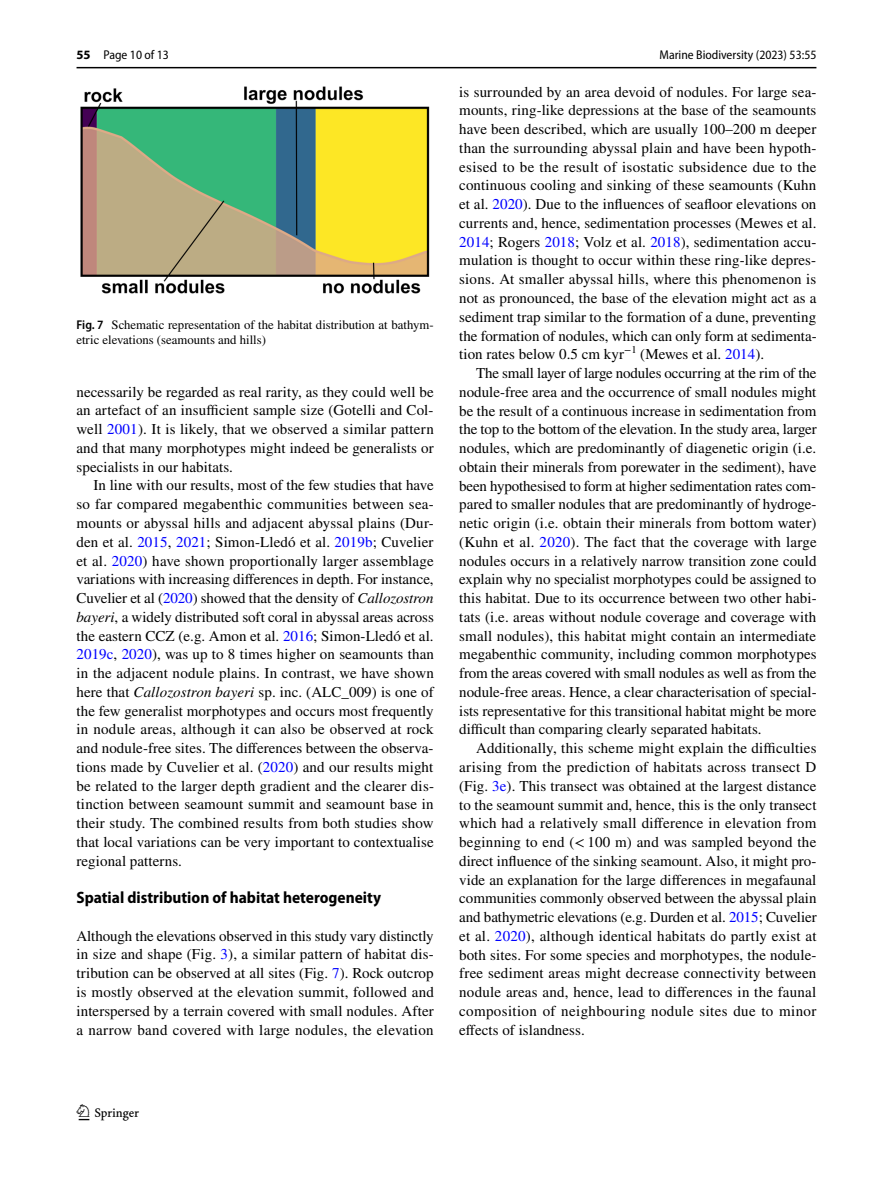
<style>
.page{position:relative;width:893px;height:1187px;background:#fff}
.page>*{position:absolute;margin:0;border:0;box-sizing:border-box;transform-origin:0 0}
.t1{font:22.5px "Springnew Regular 2";color:#000}
.t2{font:700 semi-condensed 16.5px "Myriad Pro";color:#000}
.t3{font:15px/18.8px "STIX";letter-spacing:.005em;color:#000;text-align:justify}
.t4{font:12.75px/15px "STIX";color:#000}
.t5{font:semi-condensed 12.75px "Myriad Pro";color:#000}
.s1{font-weight:700;font-stretch:normal}
.s2{font-family:"Myriad Pro";font-weight:600;font-stretch:semi-condensed}
.s3{color:#00f}
.s4{font-style:italic}
</style>
<div class="page">
<hr style="left:77px;top:67px;width:739px;height:1px;background:#000">
<img style="left:81px;top:87px;width:348px;height:207px">
<p class="t5" style="left:77px;top:48px;width:94px"><span class="s1">55</span> Page 10 of 13</p>
<p class="t4" style="left:77px;top:318px;width:359px"><span class="s2">Fig. 7</span> Schematic representation of the habitat distribution at bathym&shy;etric elevations (seamounts and hills)</p>
<p class="t3" style="left:77px;top:383px;width:359px">necessarily be regarded as real rarity, as they could well be an artefact of an insufficient sample size (Gotelli and Col&shy;well <span class="s3">2001</span>). It is likely, that we observed a similar pattern and that many morphotypes might indeed be generalists or specialists in our habitats.</p>
<p class="t3" style="left:77px;top:477px;width:359px;text-indent:17px">In line with our results, most of the few studies that have so far compared megabenthic communities between sea&shy;mounts or abyssal hills and adjacent abyssal plains (Dur&shy;den et al. <span class="s3">2015</span>, <span class="s3">2021</span>; Simon-Lledó et al. <span class="s3">2019b</span>; Cuvelier et al. <span class="s3">2020</span>) have shown proportionally larger assemblage variations with increasing differences in depth. For instance, Cuvelier et al (<span class="s3">2020</span>) showed that the density of <span class="s4">Callozostron bayeri</span>, a widely distributed soft coral in abyssal areas across the eastern CCZ (e.g. Amon et al. <span class="s3">2016</span>; Simon-Lledó et al.<br><span class="s3">2019c</span>, <span class="s3">2020</span>), was up to 8 times higher on seamounts than in the adjacent nodule plains. In contrast, we have shown here that <span class="s4">Callozostron bayeri</span> sp. inc. (ALC_009) is one of the few generalist morphotypes and occurs most frequently in nodule areas, although it can also be observed at rock and nodule-free sites. The differences between the observa&shy;tions made by Cuvelier et al. (<span class="s3">2020</span>) and our results might be related to the larger depth gradient and the clearer dis&shy;tinction between seamount summit and seamount base in their study. The combined results from both studies show that local variations can be very important to contextualise regional patterns.</p>
<p class="t2" style="left:77px;top:888px;width:306px">Spatial distribution of habitat heterogeneity</p>
<p class="t3" style="left:77px;top:927px;width:359px">Although the elevations observed in this study vary distinctly in size and shape (Fig. <span class="s3">3</span>), a similar pattern of habitat dis&shy;tribution can be observed at all sites (Fig. <span class="s3">7</span>). Rock outcrop is mostly observed at the elevation summit, followed and interspersed by a terrain covered with small nodules. After a narrow band covered with large nodules, the elevation</p>
<p class="t5" style="left:659px;top:48px;width:158px">Marine Biodiversity (2023) 53:55</p>
<p class="t3" style="left:459px;top:83px;width:359px">is surrounded by an area devoid of nodules. For large sea&shy;mounts, ring-like depressions at the base of the seamounts have been described, which are usually 100–200 m deeper than the surrounding abyssal plain and have been hypoth&shy;esised to be the result of isostatic subsidence due to the continuous cooling and sinking of these seamounts (Kuhn et al. <span class="s3">2020</span>). Due to the influences of seafloor elevations on currents and, hence, sedimentation processes (Mewes et al.<br><span class="s3">2014</span>; Rogers <span class="s3">2018</span>; Volz et al. <span class="s3">2018</span>), sedimentation accu&shy;mulation is thought to occur within these ring-like depres&shy;sions. At smaller abyssal hills, where this phenomenon is not as pronounced, the base of the elevation might act as a sediment trap similar to the formation of a dune, preventing the formation of nodules, which can only form at sedimenta&shy;tion rates below 0.5 cm kyr<sup>−1</sup> (Mewes et al. <span class="s3">2014</span>).</p>
<p class="t3" style="left:459px;top:364px;width:359px;text-indent:17px">The small layer of large nodules occurring at the rim of the nodule-free area and the occurrence of small nodules might be the result of a continuous increase in sedimentation from the top to the bottom of the elevation. In the study area, larger nodules, which are predominantly of diagenetic origin (i.e. obtain their minerals from porewater in the sediment), have been hypothesised to form at higher sedimentation rates com&shy;pared to smaller nodules that are predominantly of hydroge&shy;netic origin (i.e. obtain their minerals from bottom water) (Kuhn et al. <span class="s3">2020</span>). The fact that the coverage with large nodules occurs in a relatively narrow transition zone could explain why no specialist morphotypes could be assigned to this habitat. Due to its occurrence between two other habi&shy;tats (i.e. areas without nodule coverage and coverage with small nodules), this habitat might contain an intermediate megabenthic community, including common morphotypes from the areas covered with small nodules as well as from the nodule-free areas. Hence, a clear characterisation of special&shy;ists representative for this transitional habitat might be more difficult than comparing clearly separated habitats.</p>
<p class="t3" style="left:459px;top:739px;width:359px;text-indent:17px">Additionally, this scheme might explain the difficulties arising from the prediction of habitats across transect D (Fig. <span class="s3">3e</span>). This transect was obtained at the largest distance to the seamount summit and, hence, this is the only transect which had a relatively small difference in elevation from beginning to end (&lt;100 m) and was sampled beyond the direct influence of the sinking seamount. Also, it might pro&shy;vide an explanation for the large differences in megafaunal communities commonly observed between the abyssal plain and bathymetric elevations (e.g. Durden et al. <span class="s3">2015</span>; Cuvelier et al. <span class="s3">2020</span>), although identical habitats do partly exist at both sites. For some species and morphotypes, the nodule&shy;free sediment areas might decrease connectivity between nodule areas and, hence, lead to differences in the faunal composition of neighbouring nodule sites due to minor effects of islandness.</p>
<h1 class="t1" style="left:79px;top:1104px;width:62px">1 3</h1>
</div>
